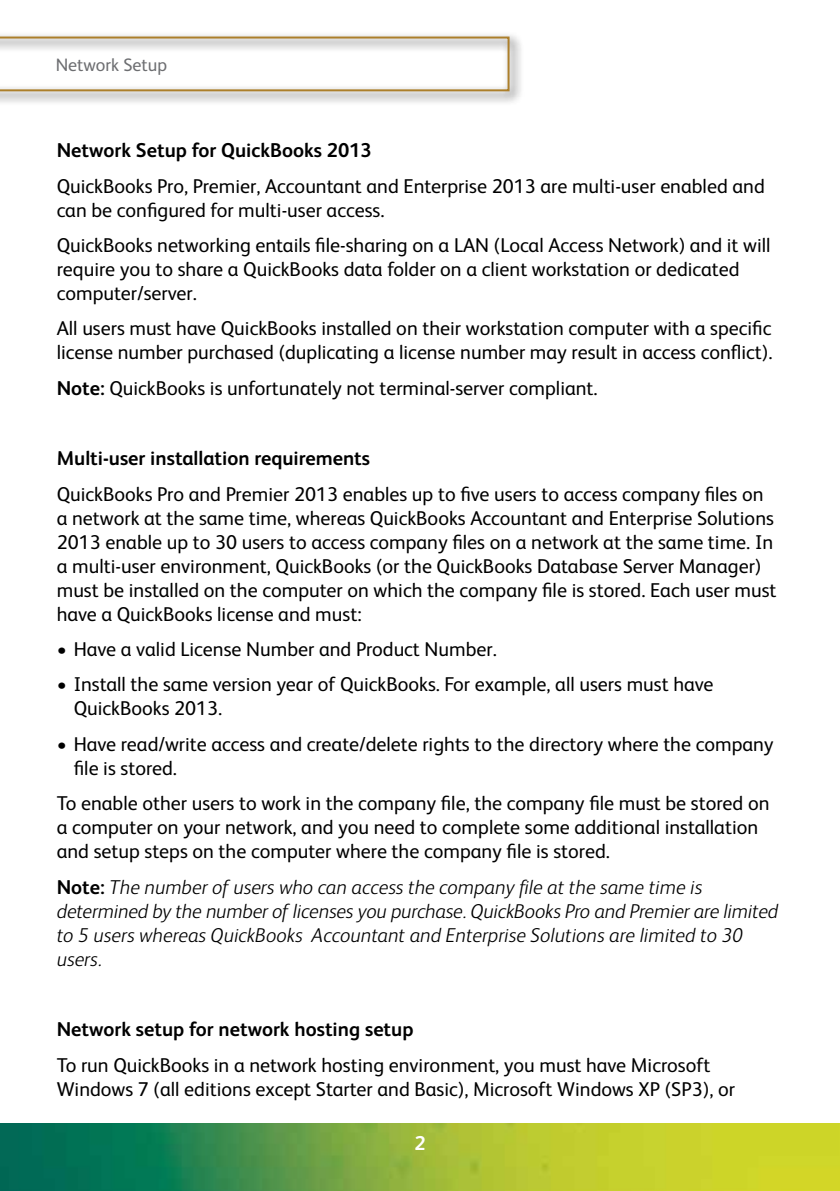
<style>
.page{position:relative;width:840px;height:1191px;background:#fff}
.page>*{position:absolute;margin:0;border:0;box-sizing:border-box;transform-origin:0 0}
.t1{font:20px/24px "FS Albert";color:#000}
.t2{font:italic 300 20px/24px "FS Albert";color:#000}
.t3{font:700 20px "FS Albert";color:#000}
.t4{font:700 20px "FS Albert";color:#fff}
.t5{font:18px "FS Albert";color:#6d6e71}
.s1{font-weight:700}
.s2{font-weight:700;font-style:normal}
</style>
<div class="page">
<img style="left:0;top:1123px;width:839px;height:68px">
<div style="left:0;top:31px;width:524px;height:75px;background:#000;opacity:.55"></div>
<svg style="left:0;top:37px;width:509px;height:54px"></svg>
<p class="t5" style="left:56px;top:53px;width:113px">Network Setup</p>
<p class="t3" style="left:57px;top:137px;width:316px">Network Setup for QuickBooks 2013</p>
<p class="t1" style="left:57px;top:173px;width:709px">QuickBooks Pro, Premier, Accountant and Enterprise 2013 are multi-user enabled and can be configured for multi-user access.</p>
<p class="t1" style="left:57px;top:232px;width:715px">QuickBooks networking entails file-sharing on a LAN (Local Access Network) and it will require you to share a QuickBooks data folder on a client workstation or dedicated computer/server.</p>
<p class="t1" style="left:57px;top:315px;width:716px">All users must have QuickBooks installed on their workstation computer with a specific license number purchased (duplicating a license number may result in access conflict).</p>
<p class="t1" style="left:57px;top:375px;width:542px"><span class="s1">Note:</span> QuickBooks is unfortunately not terminal-server compliant.</p>
<p class="t3" style="left:57px;top:445px;width:314px">Multi-user installation requirements</p>
<p class="t1" style="left:57px;top:481px;width:721px">QuickBooks Pro and Premier 2013 enables up to five users to access company files on a network at the same time, whereas QuickBooks Accountant and Enterprise Solutions 2013 enable up to 30 users to access company files on a network at the same time. In a multi-user environment, QuickBooks (or the QuickBooks Database Server Manager) must be installed on the computer on which the company file is stored. Each user must have a QuickBooks license and must:</p>
<p class="t1" style="left:57px;top:636px;width:441px">• Have a valid License Number and Product Number.</p>
<p class="t1" style="left:74px;top:671px;width:640px;text-indent:-17px">• Install the same version year of QuickBooks. For example, all users must have<br>QuickBooks 2013.</p>
<p class="t1" style="left:74px;top:731px;width:701px;text-indent:-17px">• Have read/write access and create/delete rights to the directory where the company file is stored.</p>
<p class="t1" style="left:57px;top:790px;width:714px">To enable other users to work in the company file, the company file must be stored on a computer on your network, and you need to complete some additional installation and setup steps on the computer where the company file is stored.</p>
<p class="t2" style="left:57px;top:873px;width:722px"><span class="s2">Note:</span> The number of users who can access the company file at the same time is determined by the number of licenses you purchase. QuickBooks Pro and Premier are limited to 5 users whereas QuickBooks Accountant and Enterprise Solutions are limited to 30 users.</p>
<p class="t3" style="left:57px;top:1015px;width:358px">Network setup for network hosting setup</p>
<p class="t1" style="left:57px;top:1051px;width:679px">To run QuickBooks in a network hosting environment, you must have Microsoft<br>Windows 7 (all editions except Starter and Basic), Microsoft Windows XP (SP3), or</p>
<p class="t4" style="left:414px;top:1129px;width:13px">2</p>
</div>
